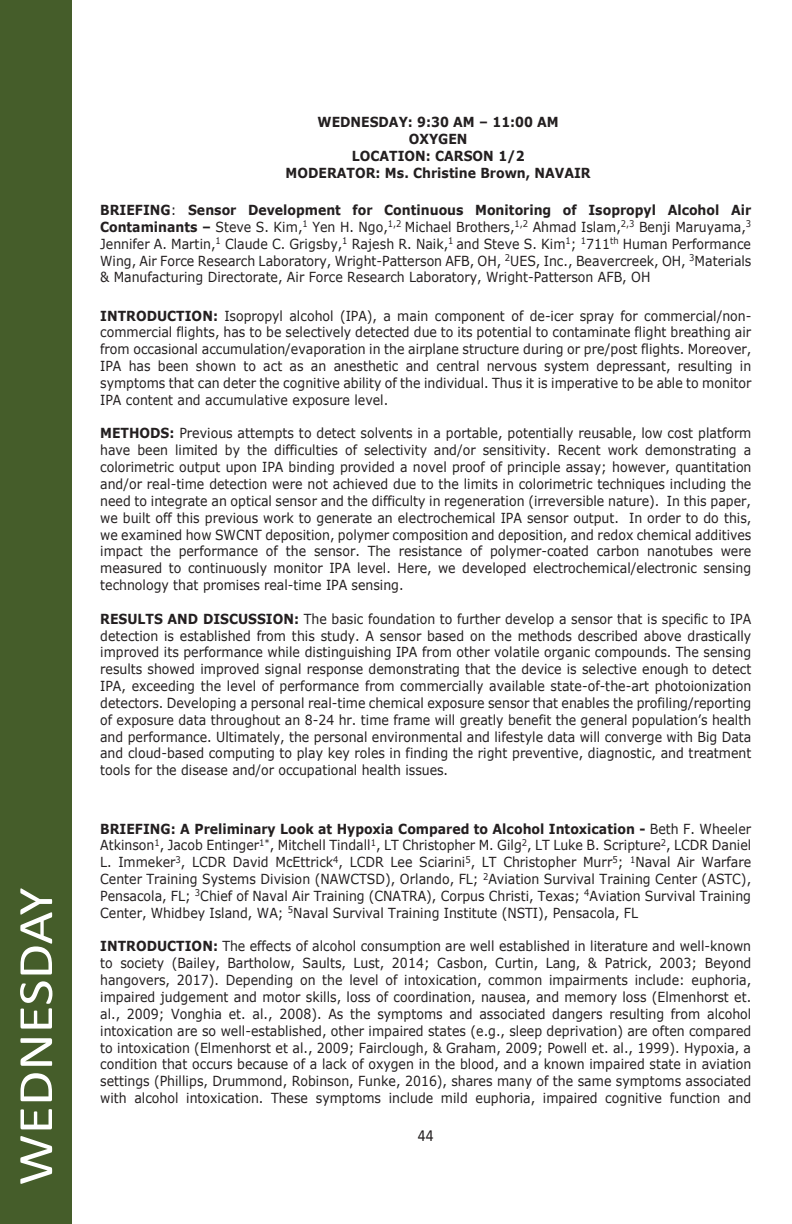
<style>
.page{position:relative;width:792px;height:1224px;background:#fff}
.page>*{position:absolute;margin:0;border:0;box-sizing:border-box;transform-origin:0 0}
.t1{font:49.8px "Calibri";color:#fff;scale:1.16 1}
.t2{font:17px "Calibri";color:#231f20;scale:.9 1}
.t3{font:13.8px/16.8px "Verdana";color:#231f20;text-align:justify;scale:.9 1}
.t4{font:700 13.8px/16.8px "Verdana";letter-spacing:-.005em;color:#231f20;text-align:center;scale:.9 1}
.s1{font-weight:700}
</style>
<div class="page">
<div style="left:0;top:0;width:72px;height:1224px;background:#455d2a"></div>
<h1 class="t1" style="left:4px;top:1186px;width:259px;rotate:-90deg">WEDNESDAY</h1>
<p class="t4" style="left:286px;top:113px;width:341px">WEDNESDAY: 9:30 AM – 11:00 AM<br>OXYGEN<br>LOCATION: CARSON 1/2<br>MODERATOR: Ms. Christine Brown, NAVAIR</p>
<p class="t3" style="left:100px;top:202px;width:725px"><span class="s1">BRIEFING</span>: <span class="s1">Sensor Development for Continuous Monitoring of Isopropyl Alcohol Air Contaminants –</span> Steve S. Kim,<sup>1</sup> Yen H. Ngo,<sup>1,2</sup> Michael Brothers,<sup>1,2</sup> Ahmad Islam,<sup>2,3</sup> Benji Maruyama,<sup>3<br></sup>Jennifer A. Martin,<sup>1</sup> Claude C. Grigsby,<sup>1</sup> Rajesh R. Naik,<sup>1</sup> and Steve S. Kim<sup>1</sup>; <sup>1</sup>711<sup>th</sup> Human Performance Wing, Air Force Research Laboratory, Wright-Patterson AFB, OH, <sup>2</sup>UES, Inc., Beavercreek, OH, <sup>3</sup>Materials &amp; Manufacturing Directorate, Air Force Research Laboratory, Wright-Patterson AFB, OH</p>
<p class="t3" style="left:100px;top:307px;width:725px"><span class="s1">INTRODUCTION:</span> Isopropyl alcohol (IPA), a main component of de-icer spray for commercial/non&shy;commercial flights, has to be selectively detected due to its potential to contaminate flight breathing air from occasional accumulation/evaporation in the airplane structure during or pre/post flights. Moreover, IPA has been shown to act as an anesthetic and central nervous system depressant, resulting in symptoms that can deter the cognitive ability of the individual. Thus it is imperative to be able to monitor IPA content and accumulative exposure level.</p>
<p class="t3" style="left:100px;top:425px;width:725px"><span class="s1">METHODS:</span> Previous attempts to detect solvents in a portable, potentially reusable, low cost platform have been limited by the difficulties of selectivity and/or sensitivity. Recent work demonstrating a colorimetric output upon IPA binding provided a novel proof of principle assay; however, quantitation and/or real-time detection were not achieved due to the limits in colorimetric techniques including the need to integrate an optical sensor and the difficulty in regeneration (irreversible nature). In this paper, we built off this previous work to generate an electrochemical IPA sensor output. In order to do this, we examined how SWCNT deposition, polymer composition and deposition, and redox chemical additives impact the performance of the sensor. The resistance of polymer-coated carbon nanotubes were measured to continuously monitor IPA level. Here, we developed electrochemical/electronic sensing technology that promises real-time IPA sensing.</p>
<p class="t3" style="left:100px;top:611px;width:725px"><span class="s1">RESULTS AND DISCUSSION:</span> The basic foundation to further develop a sensor that is specific to IPA detection is established from this study. A sensor based on the methods described above drastically improved its performance while distinguishing IPA from other volatile organic compounds. The sensing results showed improved signal response demonstrating that the device is selective enough to detect IPA, exceeding the level of performance from commercially available state-of-the-art photoionization detectors. Developing a personal real-time chemical exposure sensor that enables the profiling/reporting of exposure data throughout an 8-24 hr. time frame will greatly benefit the general population’s health and performance. Ultimately, the personal environmental and lifestyle data will converge with Big Data and cloud-based computing to play key roles in finding the right preventive, diagnostic, and treatment tools for the disease and/or occupational health issues.</p>
<p class="t3" style="left:100px;top:820px;width:725px"><span class="s1">BRIEFING: A Preliminary Look at Hypoxia Compared to Alcohol Intoxication -</span> Beth F. Wheeler Atkinson<sup>1</sup>, Jacob Entinger<sup>1*</sup>, Mitchell Tindall<sup>1</sup>, LT Christopher M. Gilg<sup>2</sup>, LT Luke B. Scripture<sup>2</sup>, LCDR Daniel L. Immeker<sup>3</sup>, LCDR David McEttrick<sup>4</sup>, LCDR Lee Sciarini<sup>5</sup>, LT Christopher Murr<sup>5</sup>; <sup>1</sup>Naval Air Warfare Center Training Systems Division (NAWCTSD), Orlando, FL; <sup>2</sup>Aviation Survival Training Center (ASTC), Pensacola, FL; <sup>3</sup>Chief of Naval Air Training (CNATRA), Corpus Christi, Texas; <sup>4</sup>Aviation Survival Training Center, Whidbey Island, WA; <sup>5</sup>Naval Survival Training Institute (NSTI), Pensacola, FL</p>
<p class="t3" style="left:100px;top:938px;width:725px"><span class="s1">INTRODUCTION:</span> The effects of alcohol consumption are well established in literature and well-known to society (Bailey, Bartholow, Saults, Lust, 2014; Casbon, Curtin, Lang, &amp; Patrick, 2003; Beyond hangovers, 2017). Depending on the level of intoxication, common impairments include: euphoria, impaired judgement and motor skills, loss of coordination, nausea, and memory loss (Elmenhorst et. al., 2009; Vonghia et. al., 2008). As the symptoms and associated dangers resulting from alcohol intoxication are so well-established, other impaired states (e.g., sleep deprivation) are often compared to intoxication (Elmenhorst et al., 2009; Fairclough, &amp; Graham, 2009; Powell et. al., 1999). Hypoxia, a condition that occurs because of a lack of oxygen in the blood, and a known impaired state in aviation settings (Phillips, Drummond, Robinson, Funke, 2016), shares many of the same symptoms associated with alcohol intoxication. These symptoms include mild euphoria, impaired cognitive function and</p>
<p class="t2" style="left:418px;top:1124px;width:19px">44</p>
</div>
